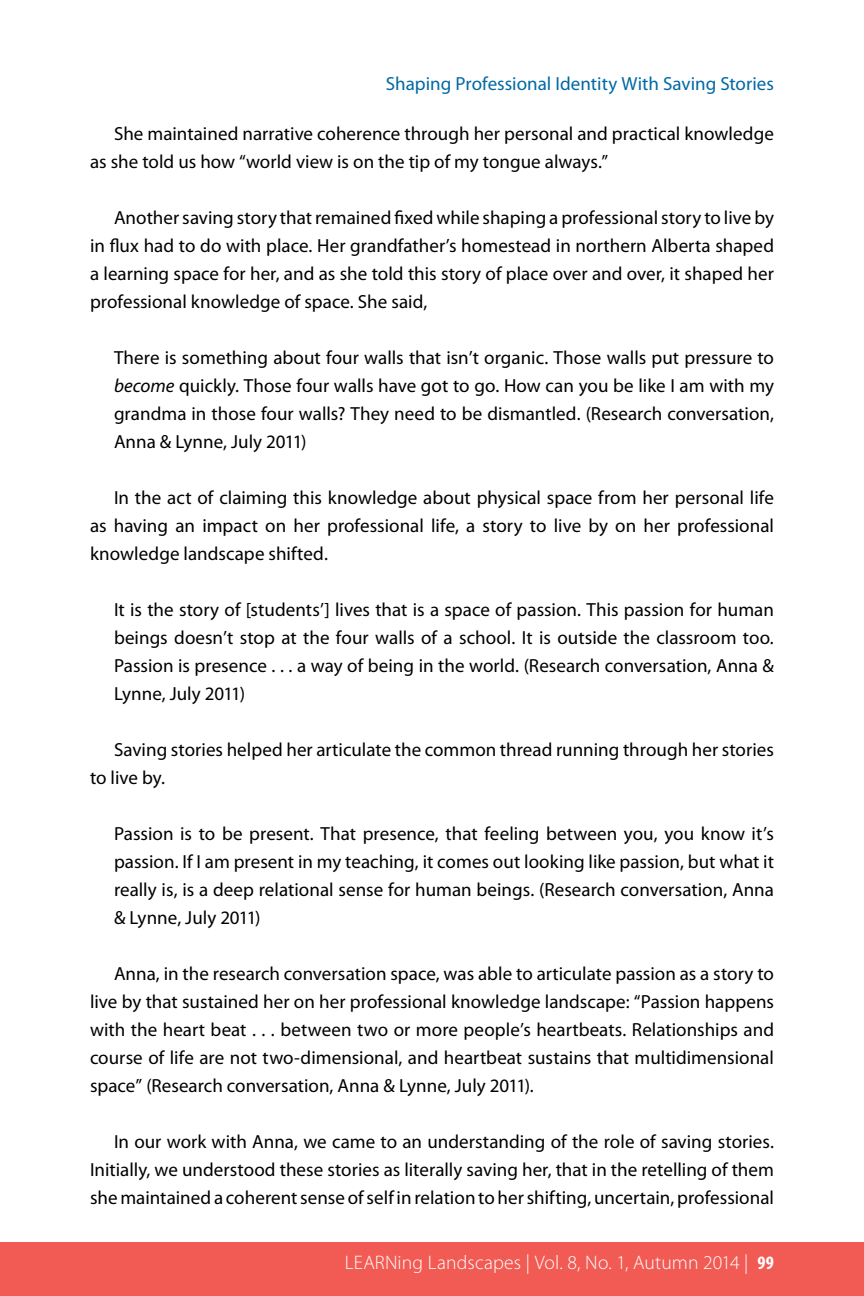
<style>
.page{position:relative;width:864px;height:1296px;background:#fff}
.page>*{position:absolute;margin:0;border:0;box-sizing:border-box;transform-origin:0 0}
.t1{font:300 19.6px "Myriad Pro";letter-spacing:.005em;color:#fff}
.t2{font:19px/28px "Myriad Pro";color:#000;text-align:justify}
.t3{font:19px "Myriad Pro";color:#0069a4}
.s1{font-style:italic}
.s2{font-weight:700;font-stretch:condensed;font-size:19px}
</style>
<div class="page">
<div style="left:0;top:1242px;width:864px;height:54px;background:#f15b54"></div>
<p class="t3" style="left:386px;top:73px;width:390px">Shaping Professional Identity With Saving Stories</p>
<p class="t2" style="left:90px;top:120px;width:685px;text-indent:24px">She maintained narrative coherence through her personal and practical knowledge as she told us how “world view is on the tip of my tongue always.”</p>
<p class="t2" style="left:90px;top:204px;width:686px;text-indent:24px">Another saving story that remained fixed while shaping a professional story to live by in flux had to do with place. Her grandfather’s homestead in northern Alberta shaped a learning space for her, and as she told this story of place over and over, it shaped her professional knowledge of space. She said,</p>
<p class="t2" style="left:114px;top:344px;width:662px">There is something about four walls that isn’t organic. Those walls put pressure to <span class="s1">become</span> quickly. Those four walls have got to go. How can you be like I am with my grandma in those four walls? They need to be dismantled. (Research conversation, Anna &amp; Lynne, July 2011)</p>
<p class="t2" style="left:90px;top:484px;width:686px;text-indent:24px">In the act of claiming this knowledge about physical space from her personal life as having an impact on her professional life, a story to live by on her professional knowledge landscape shifted.</p>
<p class="t2" style="left:114px;top:596px;width:662px">It is the story of [students’] lives that is a space of passion. This passion for human beings doesn’t stop at the four walls of a school. It is outside the classroom too.<br>Passion is presence . . . a way of being in the world. (Research conversation, Anna &amp; Lynne, July 2011)</p>
<p class="t2" style="left:90px;top:736px;width:685px;text-indent:24px">Saving stories helped her articulate the common thread running through her stories to live by.</p>
<p class="t2" style="left:114px;top:820px;width:662px">Passion is to be present. That presence, that feeling between you, you know it’s passion. If I am present in my teaching, it comes out looking like passion, but what it really is, is a deep relational sense for human beings. (Research conversation, Anna &amp; Lynne, July 2011)</p>
<p class="t2" style="left:90px;top:960px;width:686px;text-indent:24px">Anna, in the research conversation space, was able to articulate passion as a story to live by that sustained her on her professional knowledge landscape: “Passion happens with the heart beat . . . between two or more people’s heartbeats. Relationships and course of life are not two-dimensional, and heartbeat sustains that multidimensional space” (Research conversation, Anna &amp; Lynne, July 2011).</p>
<p class="t2" style="left:90px;top:1128px;width:686px;text-indent:24px">In our work with Anna, we came to an understanding of the role of saving stories.<br>Initially, we understood these stories as literally saving her, that in the retelling of them she maintained a coherent sense of self in relation to her shifting, uncertain, professional</p>
<p class="t1" style="left:345px;top:1252px;width:431px">LEARNing Landscapes | Vol. 8, No. 1, Autumn 2014 | <span class="s2">99</span></p>
</div>
